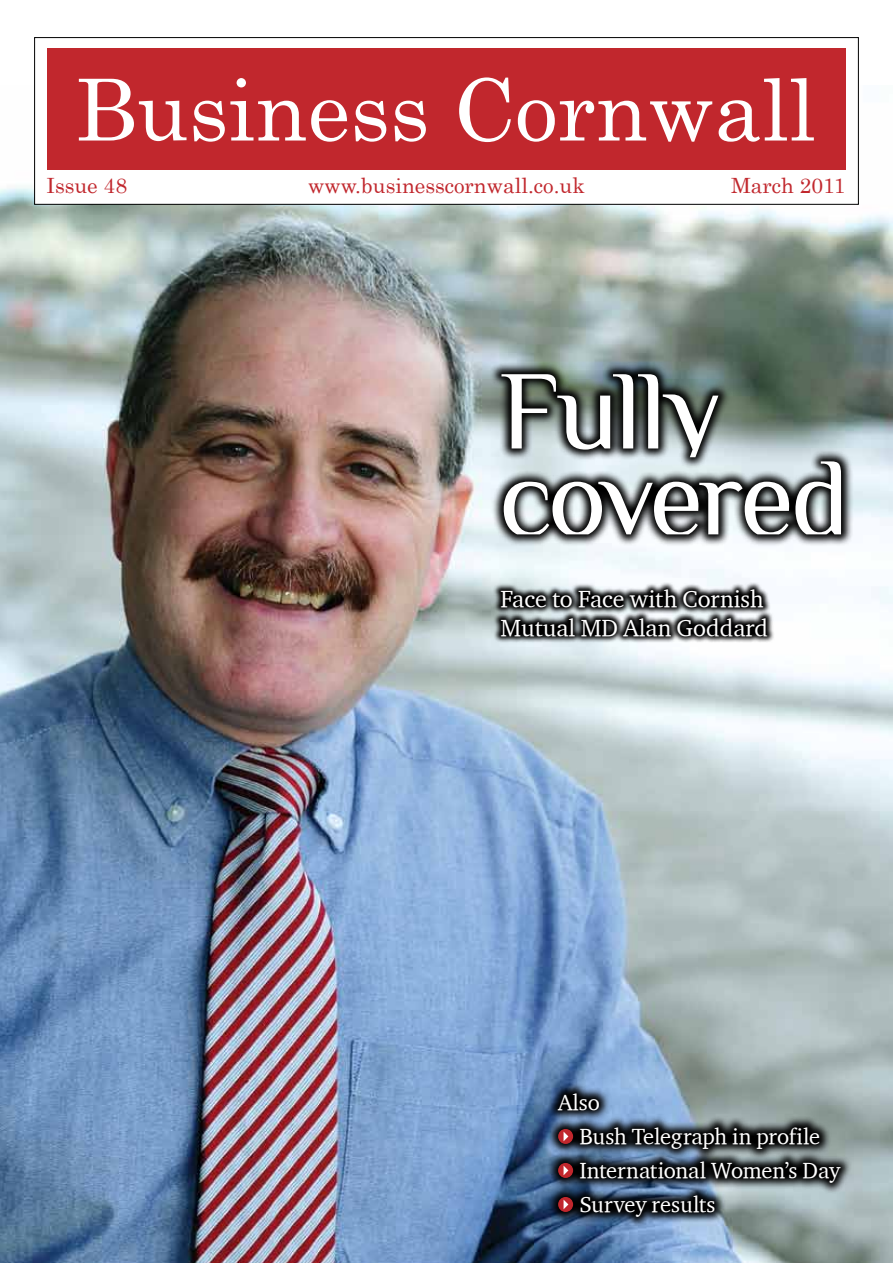
<style>
.page{position:relative;width:893px;height:1263px;background:#fff}
.page>*{position:absolute;margin:0;border:0;box-sizing:border-box;transform-origin:0 0}
.t1{font:24px/28.5px "Charter ITCTT";color:#fff}
.t2{font:22.5px/34px "Charter OSITCTT";letter-spacing:-.005em;color:#fff}
.t3{font:21px "Century";color:#c1272d}
</style>
<div class="page">
<img style="left:0;top:186px;width:893px;height:1077px">
<div style="left:35px;top:38px;width:823px;height:166px;background:#fff"></div>
<div style="left:34px;top:37px;width:825px;height:168px;border:1px solid #000"></div>
<div style="left:47px;top:49px;width:799px;height:121px;background:#c1272d"></div>
<svg style="left:79px;top:79px;width:108px;height:62px"></svg>
<svg style="left:193px;top:78px;width:154px;height:64px"></svg>
<svg style="left:355px;top:101px;width:31px;height:41px"></svg>
<svg style="left:395px;top:101px;width:31px;height:41px"></svg>
<svg style="left:459px;top:77px;width:52px;height:65px"></svg>
<svg style="left:518px;top:100px;width:194px;height:42px"></svg>
<svg style="left:719px;top:78px;width:95px;height:64px"></svg>
<svg style="left:490px;top:362px;width:363px;height:184px;background:#929d9c"></svg>
<svg style="left:501px;top:374px;width:340px;height:160px"></svg>
<svg style="left:493px;top:582px;width:282px;height:62px;background:#626566"></svg>
<svg style="left:546px;top:1082px;width:306px;height:146px;background:#576672"></svg>
<svg style="left:558px;top:1129px;width:15px;height:15px"></svg>
<svg style="left:564px;top:1131px;width:4px;height:10px"></svg>
<svg style="left:558px;top:1163px;width:15px;height:15px"></svg>
<svg style="left:564px;top:1165px;width:4px;height:10px"></svg>
<svg style="left:558px;top:1197px;width:15px;height:15px"></svg>
<svg style="left:564px;top:1199px;width:4px;height:10px"></svg>
<p class="t3" style="left:46px;top:167px;width:82px">Issue 48</p>
<p class="t3" style="left:308px;top:167px;width:278px">www.businesscornwall.co.uk</p>
<p class="t3" style="left:731px;top:167px;width:116px">March 2011</p>
<p class="t1" style="left:500px;top:584px;width:269px">Face to Face with Cornish<br>Mutual MD Alan Goddard</p>
<p class="t2" style="left:579px;top:1085px;width:262px;text-indent:-21px">Also<br>Bush Telegraph in profile<br>International Women’s Day<br>Survey results</p>
</div>
